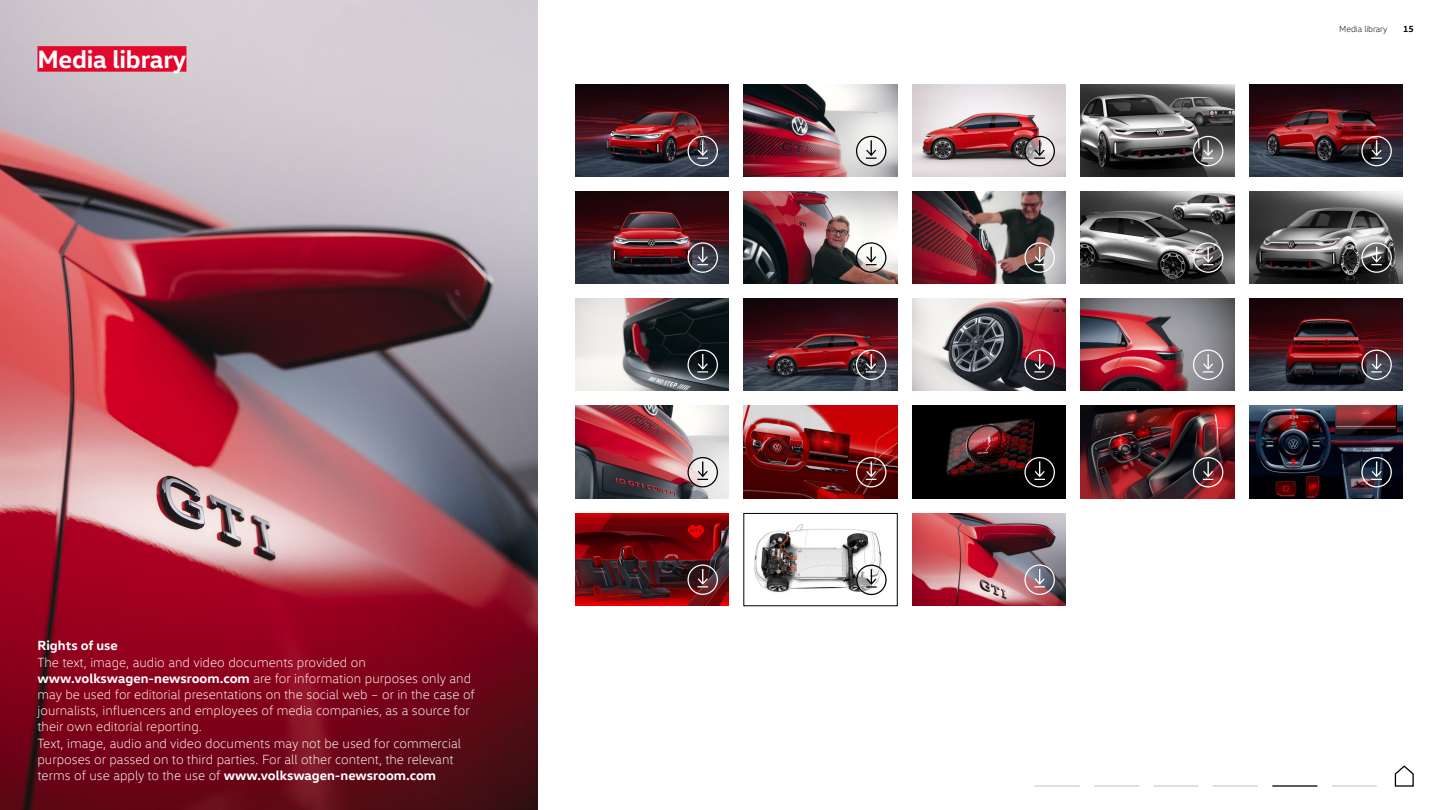
<style>
.page{position:relative;width:1440px;height:810px;background:#fff}
.page>*{position:absolute;margin:0;border:0;box-sizing:border-box;transform-origin:0 0}
.t1{font:700 25.5px "VW Head";letter-spacing:-.01em;color:#fff}
.t2{font:300 13.5px/16.2px "VW Head";color:#fff}
.t3{font:700 13.5px "VW Head";color:#fff}
.t4{font:300 9px "VW Head";letter-spacing:-.01em;color:#000}
.t5{font:700 9px "VW Head";color:#000}
.s1{font-weight:700}
</style>
<div class="page">
<img style="left:0;top:0;width:538px;height:810px">
<img style="left:744px;top:191px;width:153px;height:92px">
<img style="left:575px;top:85px;width:154px;height:92px">
<img style="left:744px;top:406px;width:153px;height:92px">
<img style="left:1081px;top:191px;width:153px;height:92px">
<img style="left:912px;top:85px;width:154px;height:92px">
<img style="left:1081px;top:406px;width:153px;height:92px">
<img style="left:912px;top:191px;width:154px;height:92px">
<img style="left:744px;top:85px;width:153px;height:92px">
<img style="left:912px;top:406px;width:154px;height:92px">
<img style="left:1081px;top:85px;width:153px;height:92px">
<img style="left:1249px;top:85px;width:153px;height:92px">
<img style="left:575px;top:406px;width:154px;height:92px">
<img style="left:575px;top:298px;width:154px;height:93px">
<img style="left:1249px;top:298px;width:153px;height:93px">
<img style="left:1249px;top:406px;width:153px;height:92px">
<img style="left:754px;top:524px;width:128px;height:72px">
<div style="left:744px;top:513px;width:153px;height:93px;border:1px solid #000"></div>
<img style="left:575px;top:191px;width:154px;height:92px">
<img style="left:1249px;top:191px;width:153px;height:92px">
<img style="left:744px;top:298px;width:153px;height:93px">
<img style="left:912px;top:298px;width:154px;height:93px">
<img style="left:1081px;top:298px;width:153px;height:93px">
<div style="left:37px;top:46px;width:149px;height:26px;background:#e3072e"></div>
<img style="left:912px;top:513px;width:154px;height:93px">
<img style="left:575px;top:513px;width:154px;height:93px">
<svg style="left:1193px;top:242px;width:30px;height:31px"></svg>
<svg style="left:1193px;top:136px;width:30px;height:30px"></svg>
<svg style="left:1361px;top:457px;width:31px;height:30px"></svg>
<svg style="left:1361px;top:136px;width:31px;height:30px"></svg>
<svg style="left:1361px;top:350px;width:31px;height:30px"></svg>
<svg style="left:1193px;top:457px;width:30px;height:30px"></svg>
<svg style="left:1024px;top:457px;width:31px;height:30px"></svg>
<svg style="left:688px;top:350px;width:30px;height:30px"></svg>
<svg style="left:856px;top:136px;width:30px;height:30px"></svg>
<svg style="left:856px;top:565px;width:31px;height:30px"></svg>
<svg style="left:688px;top:242px;width:30px;height:31px"></svg>
<svg style="left:1024px;top:350px;width:31px;height:30px"></svg>
<svg style="left:1193px;top:350px;width:30px;height:30px"></svg>
<svg style="left:856px;top:350px;width:30px;height:30px"></svg>
<svg style="left:1361px;top:242px;width:31px;height:31px"></svg>
<svg style="left:1024px;top:564px;width:31px;height:31px"></svg>
<svg style="left:688px;top:564px;width:30px;height:31px"></svg>
<svg style="left:1024px;top:136px;width:31px;height:30px"></svg>
<svg style="left:856px;top:242px;width:30px;height:31px"></svg>
<svg style="left:688px;top:457px;width:30px;height:30px"></svg>
<svg style="left:856px;top:457px;width:30px;height:30px"></svg>
<svg style="left:1024px;top:242px;width:31px;height:31px"></svg>
<svg style="left:688px;top:136px;width:30px;height:30px"></svg>
<hr style="left:1094px;top:785px;width:45px;height:2px;background:#ccc">
<hr style="left:1154px;top:785px;width:45px;height:2px;background:#ccc">
<hr style="left:1035px;top:785px;width:45px;height:2px;background:#ccc">
<hr style="left:1272px;top:785px;width:45px;height:2px;background:#000">
<hr style="left:1213px;top:785px;width:45px;height:2px;background:#ccc">
<svg style="left:1394px;top:765px;width:20px;height:22px"></svg>
<hr style="left:1332px;top:785px;width:45px;height:2px;background:#ccc">
<h1 class="t1" style="left:37px;top:43px;width:150px">Media library</h1>
<p class="t3" style="left:38px;top:637px;width:82px">Rights of use</p>
<p class="t2" style="left:38px;top:654px;width:439px">The text, image, audio and video documents provided on <span class="s1">www.volkswagen-newsroom.com</span> are for information purposes only and may be used for editorial presentations on the social web – or in the case of journalists, influencers and employees of media companies, as a source for their own editorial reporting.<br>Text, image, audio and video documents may not be used for commercial purposes or passed on to third parties. For all other content, the relevant terms of use apply to the use of <span class="s1">www.volkswagen-newsroom.com</span></p>
<p class="t4" style="left:1339px;top:24px;width:50px">Media library</p>
<p class="t5" style="left:1403px;top:23px;width:12px">15</p>
</div>
